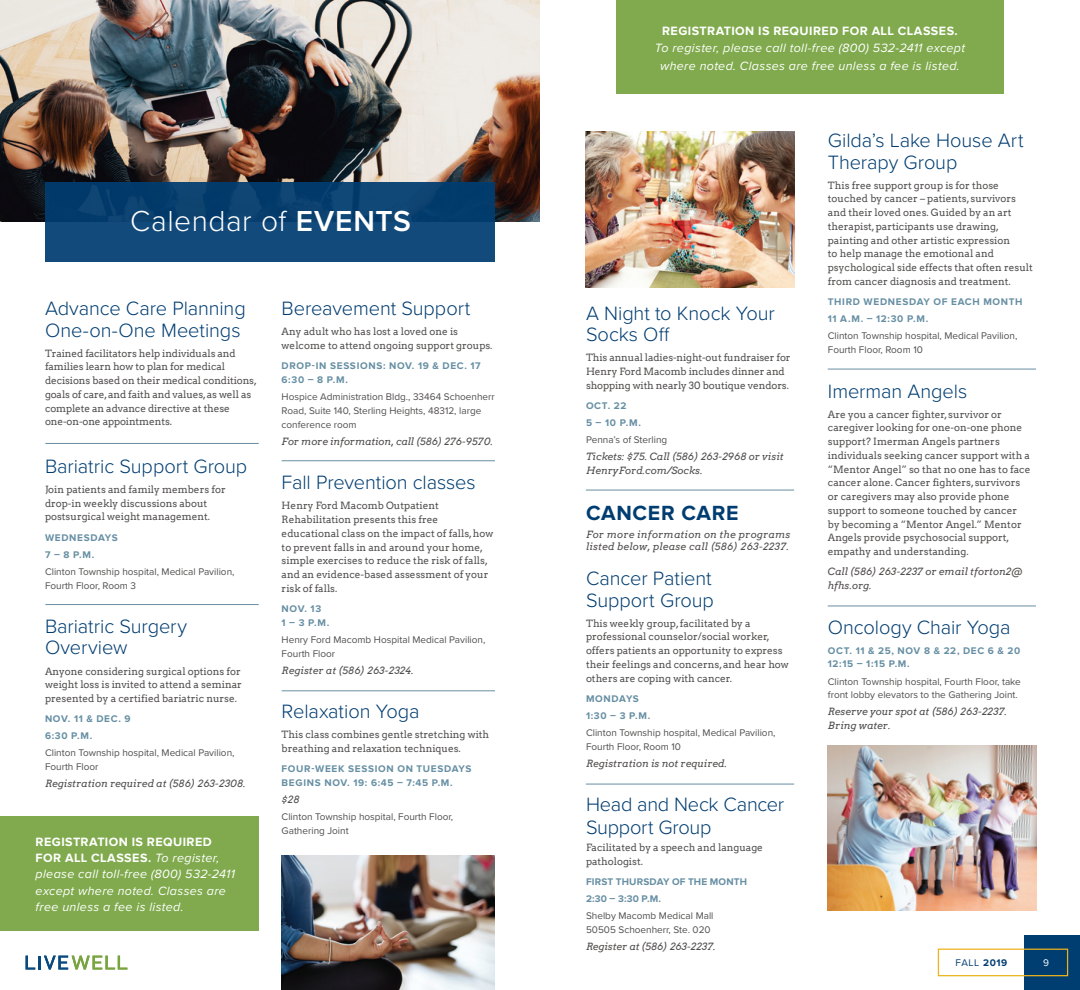
<style>
.page{position:relative;width:1080px;height:990px;background:#fff}
.page>*{position:absolute;margin:0;border:0;box-sizing:border-box;transform-origin:0 0}
.t1{font:300 30px "Proxima Nova";letter-spacing:.015em;color:#fff}
.t2{font:700 21.25px "Proxima Nova";letter-spacing:.03em;color:#003d71}
.t3{font:300 20px/21.2px "Proxima Nova";letter-spacing:-.005em;color:#003d71}
.t4{font:italic 12.5px/16.2px "Proxima Nova";letter-spacing:.03em;color:#fff;text-align:center}
.t5{font:10px/13.8px "Arvo";color:#514f4e}
.t6{font:10px/13.8px "Proxima Nova";color:#514f4e}
.t7{font:italic 10px/13.8px "Arvo";color:#514f4e}
.t8{font:700 10px/13.8px "Proxima Nova";letter-spacing:.065em;color:#668fa3}
.t9{font:italic 10px/12.5px "Arvo";letter-spacing:.02em;color:#514f4e}
.t10{font:700 10px "Proxima Nova";letter-spacing:.015em;color:#668fa3}
.t11{font:10px "Proxima Nova";color:#003d71}
.t12{font:10px "Proxima Nova";color:#fff}
.s1{font-weight:600}
.s2{font-weight:700;font-style:normal}
.s3{font-weight:700}
</style>
<div class="page">
<hr style="left:45px;top:443px;width:214px;height:1px;background:#678fa3">
<hr style="left:45px;top:604px;width:214px;height:1px;background:#678fa3">
<hr style="left:282px;top:460px;width:213px;height:1px;background:#678fa3">
<hr style="left:282px;top:690px;width:213px;height:1px;background:#678fa3">
<hr style="left:586px;top:490px;width:208px;height:1px;background:#678fa3">
<hr style="left:828px;top:369px;width:208px;height:1px;background:#678fa3">
<hr style="left:828px;top:606px;width:208px;height:1px;background:#678fa3">
<hr style="left:586px;top:784px;width:208px;height:1px;background:#678fa3">
<img style="left:0;top:0;width:540px;height:222px">
<div style="left:45px;top:182px;width:450px;height:80px;background:linear-gradient(to right,#0c4474,#0d4676)"></div>
<div style="left:616px;top:0;width:388px;height:93px;background:#80aa4d"></div>
<div style="left:0;top:816px;width:259px;height:115px;background:#80aa4d"></div>
<img style="left:586px;top:132px;width:208px;height:155px">
<img style="left:828px;top:745px;width:208px;height:166px">
<img style="left:282px;top:855px;width:213px;height:135px">
<div style="left:1024px;top:935px;width:56px;height:55px;background:#003d71"></div>
<div style="left:938px;top:949px;width:130px;height:27px;border:1px solid #edb31b"></div>
<svg style="left:26px;top:956px;width:9px;height:14px"></svg>
<hr style="left:38px;top:956px;width:3px;height:14px;background:#09497e">
<svg style="left:44px;top:956px;width:83px;height:14px"></svg>
<p class="t1" style="left:130px;top:198px;width:282px">Calendar of <span class="s1">EVENTS</span></p>
<p class="t3" style="left:45px;top:297px;width:202px">Advance Care Planning<br>One-on-One Meetings</p>
<p class="t5" style="left:45px;top:346px;width:213px">Trained facilitators help individuals and families learn how to plan for medical decisions based on their medical conditions, goals of care, and faith and values, as well as complete an advance directive at these one-on-one appointments.</p>
<p class="t3" style="left:45px;top:455px;width:204px">Bariatric Support Group</p>
<p class="t5" style="left:45px;top:483px;width:182px">Join patients and family members for drop-in weekly discussions about postsurgical weight management.</p>
<p class="t8" style="left:45px;top:531px;width:74px">WEDNESDAYS</p>
<p class="t8" style="left:45px;top:548px;width:51px">7 – 8 P.M.</p>
<p class="t6" style="left:45px;top:564px;width:191px">Clinton Township hospital, Medical Pavilion,<br>Fourth Floor, Room 3</p>
<p class="t3" style="left:45px;top:615px;width:144px">Bariatric Surgery<br>Overview</p>
<p class="t5" style="left:45px;top:664px;width:198px;text-align:justify">Anyone considering surgical options for weight loss is invited to attend a seminar presented by a certified bariatric nurse.</p>
<p class="t8" style="left:45px;top:712px;width:87px">NOV. 11 &amp; DEC. 9</p>
<p class="t8" style="left:45px;top:729px;width:49px">6:30 P.M.</p>
<p class="t6" style="left:45px;top:746px;width:191px">Clinton Township hospital, Medical Pavilion,<br>Fourth Floor</p>
<p class="t7" style="left:45px;top:777px;width:202px">Registration required at (586) 263-2308.</p>
<p class="t4" style="left:36px;top:833px;width:201px;text-align:left"><span class="s2">REGISTRATION IS REQUIRED<br>FOR ALL CLASSES.</span> To register, please call toll-free (800) 532-2411 except where noted. Classes are free unless a fee is listed.</p>
<p class="t3" style="left:282px;top:297px;width:190px">Bereavement Support</p>
<p class="t5" style="left:282px;top:325px;width:212px">Any adult who has lost a loved one is welcome to attend ongoing support groups.</p>
<p class="t8" style="left:282px;top:359px;width:201px">DROP-IN SESSIONS: NOV. 19 &amp; DEC. 17<br>6:30 – 8 P.M.</p>
<p class="t6" style="left:282px;top:389px;width:215px">Hospice Administration Bldg., 33464 Schoenherr<br>Road, Suite 140, Sterling Heights, 48312, large conference room</p>
<p class="t7" style="left:282px;top:434px;width:213px">For more information, call (586) 276-9570.</p>
<p class="t3" style="left:282px;top:471px;width:196px">Fall Prevention classes</p>
<p class="t5" style="left:282px;top:499px;width:213px">Henry Ford Macomb Outpatient Rehabilitation presents this free educational class on the impact of falls, how to prevent falls in and around your home, simple exercises to reduce the risk of falls, and an evidence-based assessment of your risk of falls.</p>
<p class="t8" style="left:282px;top:602px;width:49px">NOV. 13<br>1 – 3 P.M.</p>
<p class="t6" style="left:282px;top:632px;width:205px">Henry Ford Macomb Hospital Medical Pavilion,<br>Fourth Floor</p>
<p class="t7" style="left:282px;top:663px;width:133px">Register at (586) 263-2324.</p>
<p class="t3" style="left:282px;top:700px;width:139px">Relaxation Yoga</p>
<p class="t5" style="left:282px;top:728px;width:209px">This class combines gentle stretching with breathing and relaxation techniques.</p>
<p class="t8" style="left:282px;top:762px;width:191px">FOUR-WEEK SESSION ON TUESDAYS<br>BEGINS NOV. 19: 6:45 – 7:45 P.M.</p>
<p class="t7" style="left:282px;top:792px;width:19px">$28</p>
<p class="t6" style="left:282px;top:810px;width:173px">Clinton Township hospital, Fourth Floor,<br>Gathering Joint</p>
<p class="t4" style="left:655px;top:21px;width:312px;line-height:17.5px"><span class="s2">REGISTRATION IS REQUIRED FOR ALL CLASSES.<br></span>To register, please call toll-free (800) 532-2411 except where noted. Classes are free unless a fee is listed.</p>
<p class="t3" style="left:586px;top:301px;width:190px">A Night to Knock Your<br>Socks Off</p>
<p class="t5" style="left:586px;top:351px;width:206px">This annual ladies-night-out fundraiser for<br>Henry Ford Macomb includes dinner and shopping with nearly 30 boutique vendors.</p>
<p class="t8" style="left:586px;top:399px;width:42px">OCT. 22</p>
<p class="t8" style="left:586px;top:416px;width:56px">5 – 10 P.M.</p>
<p class="t6" style="left:586px;top:432px;width:83px">Penna’s of Sterling</p>
<p class="t7" style="left:586px;top:449px;width:199px">Tickets: $75. Call (586) 263-2968 or visit<br>HenryFord.com/Socks.</p>
<p class="t2" style="left:586px;top:500px;width:154px">CANCER CARE</p>
<p class="t9" style="left:586px;top:528px;width:206px">For more information on the programs listed below, please call (586) 263-2237.</p>
<p class="t3" style="left:586px;top:567px;width:129px">Cancer Patient<br>Support Group</p>
<p class="t5" style="left:586px;top:616px;width:204px">This weekly group, facilitated by a professional counselor/social worker, offers patients an opportunity to express their feelings and concerns, and hear how others are coping with cancer.</p>
<p class="t8" style="left:586px;top:692px;width:54px">MONDAYS</p>
<p class="t8" style="left:586px;top:709px;width:66px">1:30 – 3 P.M.</p>
<p class="t6" style="left:586px;top:725px;width:191px">Clinton Township hospital, Medical Pavilion,<br>Fourth Floor, Room 10</p>
<p class="t7" style="left:586px;top:756px;width:143px">Registration is not required.</p>
<p class="t3" style="left:586px;top:792px;width:200px;line-height:22.5px">Head and Neck Cancer<br>Support Group</p>
<p class="t5" style="left:586px;top:841px;width:179px">Facilitated by a speech and language pathologist.</p>
<p class="t10" style="left:586px;top:876px;width:162px">FIRST THURSDAY OF THE MONTH</p>
<p class="t8" style="left:586px;top:892px;width:77px">2:30 – 3:30 P.M.</p>
<p class="t6" style="left:586px;top:908px;width:129px">Shelby Macomb Medical Mall<br>50505 Schoenherr, Ste. 020</p>
<p class="t7" style="left:586px;top:939px;width:131px">Register at (586) 263-2237.</p>
<p class="t3" style="left:828px;top:129px;width:197px">Gilda’s Lake House Art<br>Therapy Group</p>
<p class="t5" style="left:828px;top:178px;width:207px">This free support group is for those touched by cancer – patients, survivors and their loved ones. Guided by an art therapist, participants use drawing, painting and other artistic expression<br>to help manage the emotional and psychological side effects that often result from cancer diagnosis and treatment.</p>
<p class="t8" style="left:828px;top:295px;width:196px">THIRD WEDNESDAY OF EACH MONTH</p>
<p class="t8" style="left:828px;top:312px;width:102px">11 A.M. – 12:30 P.M.</p>
<p class="t6" style="left:828px;top:329px;width:191px">Clinton Township hospital, Medical Pavilion,<br>Fourth Floor, Room 10</p>
<p class="t3" style="left:828px;top:379px;width:141px">Imerman Angels</p>
<p class="t5" style="left:828px;top:407px;width:204px">Are you a cancer fighter, survivor or caregiver looking for one-on-one phone support? Imerman Angels partners individuals seeking cancer support with a “Mentor Angel” so that no one has to face cancer alone. Cancer fighters, survivors or caregivers may also provide phone support to someone touched by cancer by becoming a “Mentor Angel.” Mentor Angels provide psychosocial support, empathy and understanding.</p>
<p class="t7" style="left:828px;top:565px;width:196px">Call (586) 263-2237 or email tforton2@ hfhs.org.</p>
<p class="t3" style="left:828px;top:615px;width:184px">Oncology Chair Yoga</p>
<p class="t8" style="left:828px;top:644px;width:194px">OCT. 11 &amp; 25, NOV 8 &amp; 22, DEC 6 &amp; 20<br>12:15 – 1:15 P.M.</p>
<p class="t6" style="left:828px;top:674px;width:194px">Clinton Township hospital, Fourth Floor, take front lobby elevators to the Gathering Joint.</p>
<p class="t7" style="left:828px;top:705px;width:181px">Reserve your spot at (586) 263-2237.<br>Bring water.</p>
<p class="t11" style="left:956px;top:956px;width:53px">FALL <span class="s3">2019</span></p>
<p class="t12" style="left:1043px;top:956px;width:7px">9</p>
</div>
